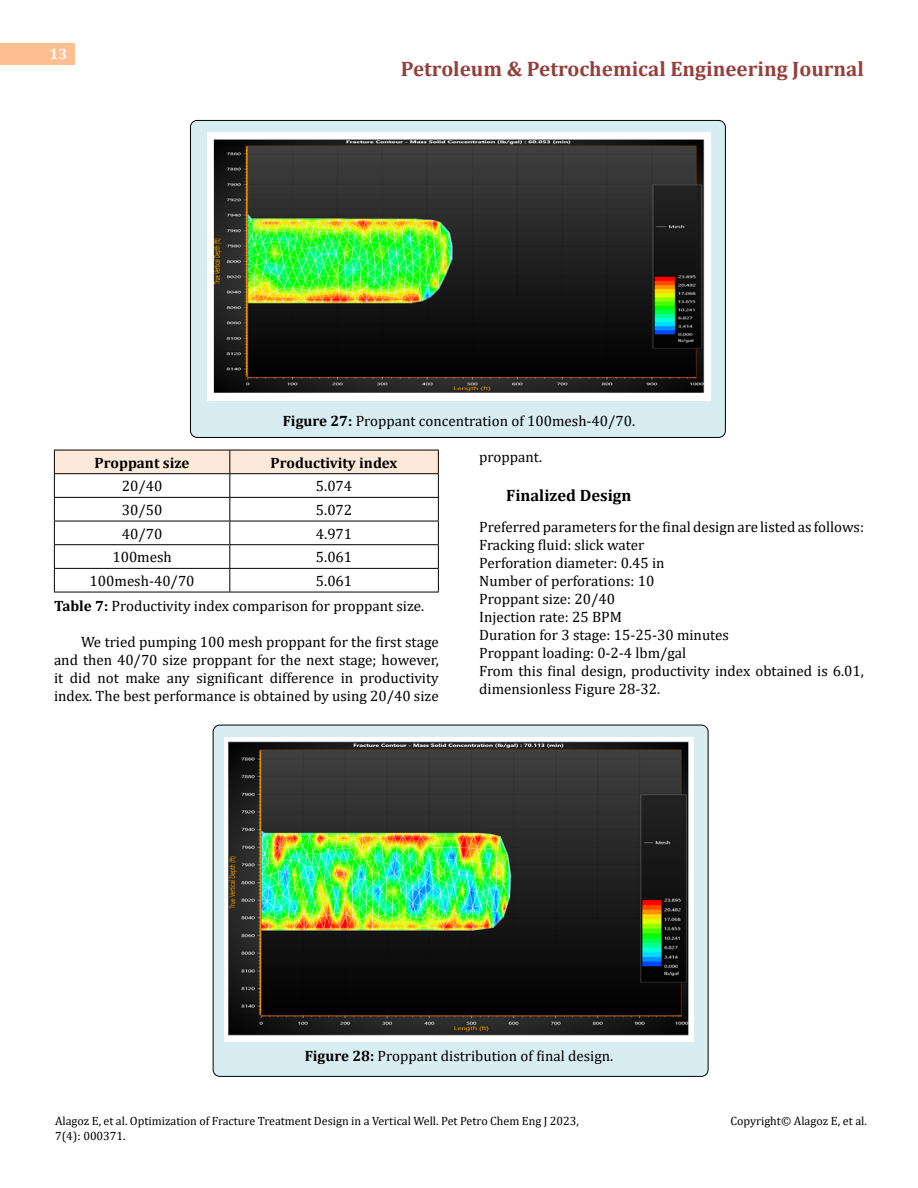
<style>
.page{position:relative;width:918px;height:1188px;background:#fff}
.page>*{position:absolute;margin:0;border:0;box-sizing:border-box;transform-origin:0 0}
.t1{font:700 21px "Cambria";color:#953f3c}
.t2{font:700 16.5px "Cambria";color:#000}
.t3{font:15px/18px "Cambria";color:#000}
.t4{font:700 15px "Cambria";color:#000}
.t5{font:700 15px "Cambria";color:#fff}
.t6{font:12px/14.4px "Cambria";color:#000}
.s1{font-weight:700}
</style>
<div class="page">
<div style="left:0;top:43px;width:75px;height:21px;background:#ffbf91"></div>
<div style="left:213px;top:725px;width:495px;height:351px;background:#d8edf2;border-radius:7px"></div>
<div style="left:190px;top:120px;width:535px;height:317px;background:#d8edf2;border-radius:7px"></div>
<img style="left:208px;top:132px;width:502px;height:268px">
<hr style="left:54px;top:592px;width:176px;height:1px;background:#000">
<hr style="left:230px;top:592px;width:209px;height:1px;background:#000">
<svg style="left:54px;top:450px;width:385px;height:142px"></svg>
<img style="left:225px;top:737px;width:468px;height:305px">
<p class="t5" style="left:50px;top:44px;width:19px">13</p>
<h1 class="t1" style="left:401px;top:54px;width:465px">Petroleum &amp; Petrochemical Engineering Journal</h1>
<p class="t3" style="left:283px;top:411px;width:354px"><span class="s1">Figure 27:</span> Proppant concentration of 100mesh-40/70.</p>
<p class="t4" style="left:95px;top:452px;width:96px">Proppant size</p>
<p class="t4" style="left:271px;top:452px;width:128px">Productivity index</p>
<p class="t3" style="left:122px;top:477px;width:42px">20/40</p>
<p class="t3" style="left:316px;top:477px;width:38px">5.074</p>
<p class="t3" style="left:122px;top:501px;width:42px">30/50</p>
<p class="t3" style="left:316px;top:501px;width:38px">5.072</p>
<p class="t3" style="left:122px;top:525px;width:42px">40/70</p>
<p class="t3" style="left:316px;top:525px;width:38px">4.971</p>
<p class="t3" style="left:112px;top:548px;width:61px">100mesh</p>
<p class="t3" style="left:316px;top:548px;width:38px">5.061</p>
<p class="t3" style="left:90px;top:572px;width:107px">100mesh-40/70</p>
<p class="t3" style="left:54px;top:568px;width:372px;line-height:25.2px;text-indent:262px">5.061<br><span class="s1">Table 7:</span> Productivity index comparison for proppant size.</p>
<p class="t3" style="left:54px;top:633px;width:386px;text-align:justify;text-indent:27px">We tried pumping 100 mesh proppant for the first stage and then 40/70 size proppant for the next stage; however, it did not make any significant difference in productivity index. The best performance is obtained by using 20/40 size</p>
<p class="t3" style="left:479px;top:448px;width:65px">proppant.</p>
<p class="t2" style="left:506px;top:483px;width:127px">Finalized Design</p>
<p class="t3" style="left:479px;top:518px;width:386px">Preferred parameters for the final design are listed as follows:<br>Fracking fluid: slick water<br>Perforation diameter: 0.45 in<br>Number of perforations: 10<br>Proppant size: 20/40<br>Injection rate: 25 BPM<br>Duration for 3 stage: 15-25-30 minutes<br>Proppant loading: 0-2-4 lbm/gal<br>From this final design, productivity index obtained is 6.01, dimensionless Figure 28-32.</p>
<p class="t3" style="left:305px;top:1047px;width:310px"><span class="s1">Figure 28:</span> Proppant distribution of final design.</p>
<p class="t6" style="left:55px;top:1114px;width:525px">Alagoz E, et al. Optimization of Fracture Treatment Design in a Vertical Well. Pet Petro Chem Eng J 2023,<br>7(4): 000371.</p>
<p class="t6" style="left:731px;top:1114px;width:138px">Copyright© Alagoz E, et al.</p>
</div>
